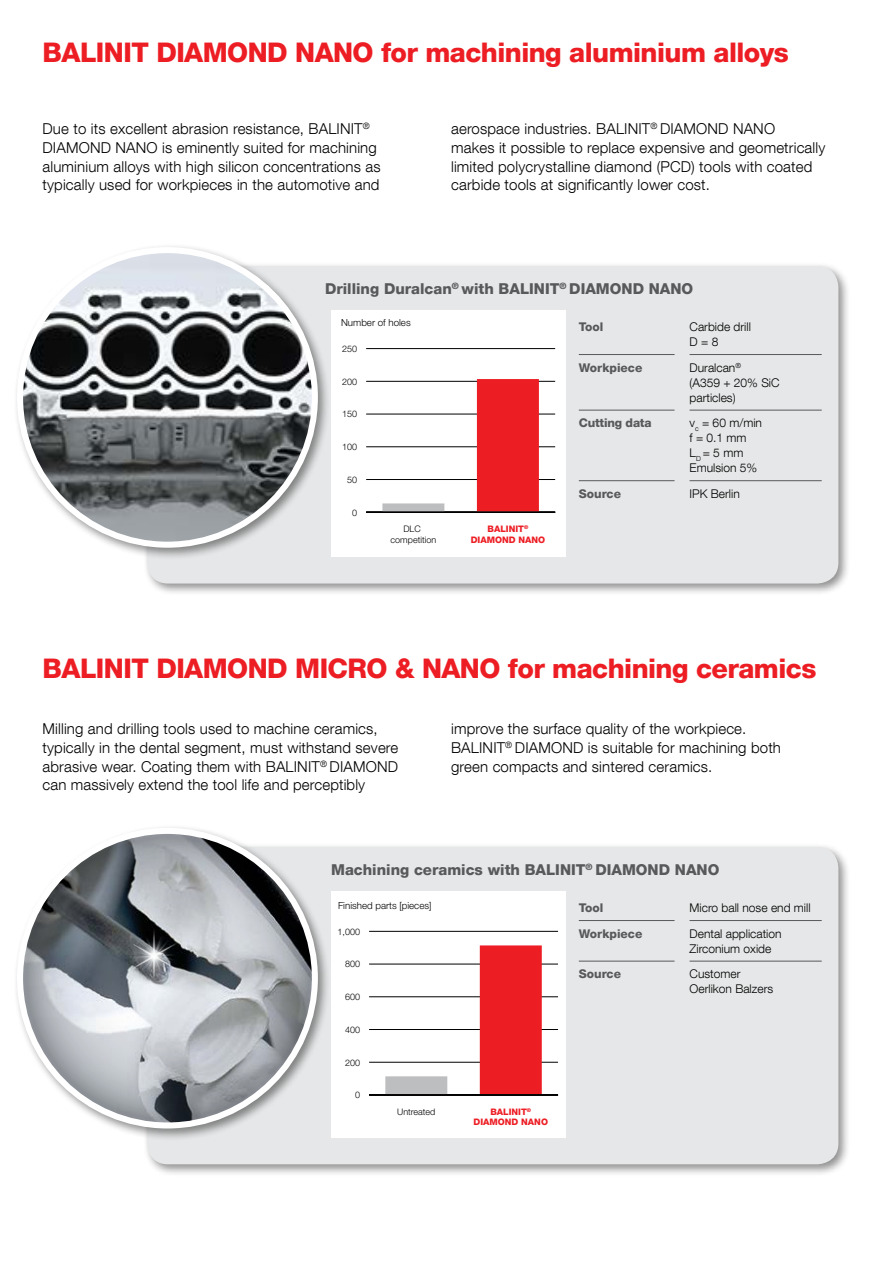
<style>
.page{position:relative;width:881px;height:1263px;background:#fff}
.page>*{position:absolute;margin:0;border:0;box-sizing:border-box;transform-origin:0 0}
.t1{font:800 27px "Helvetica Neue LT Com";letter-spacing:-.02em;color:#ed1d24}
.t2{font:300 15px/18.8px "Helvetica Neue LT Com";letter-spacing:.01em;color:#000}
.t3{font:800 15px "Helvetica Neue LT Com";color:#58595b}
.t4{font:300 12px/15px "Helvetica Neue LT Com";color:#000}
.t5{font:800 12px "Helvetica Neue LT Com";color:#58595b}
.t6{font:300 9.75px "Helvetica Neue LT Com";color:#000}
.t7{font:300 9px/10.8px "Helvetica Neue LT Com";color:#000;text-align:center}
.t8{font:800 9px/10.8px "Helvetica Neue LT Com";color:#ed1d24;text-align:center}
</style>
<div class="page">
<div style="left:142px;top:842px;width:708px;height:335px;background:#000;opacity:.44"></div>
<div style="left:147px;top:847px;width:691px;height:317px;background:#e6e7e8;border-radius:21px"></div>
<div style="left:330px;top:891px;width:235px;height:246px;background:#fff"></div>
<hr style="left:369px;top:1062px;width:189px;height:1px;background:#000">
<hr style="left:369px;top:1029px;width:189px;height:1px;background:#000">
<hr style="left:369px;top:996px;width:189px;height:1px;background:#000">
<hr style="left:369px;top:964px;width:189px;height:1px;background:#000">
<hr style="left:369px;top:931px;width:189px;height:1px;background:#000">
<div style="left:479px;top:945px;width:62px;height:149px;background:#ed1d24;border:2px solid #ed1d24"></div>
<div style="left:385px;top:1076px;width:62px;height:18px;background:#bcbec0;border:2px solid #bcbec0"></div>
<hr style="left:369px;top:1094px;width:189px;height:2px;background:#000">
<hr style="left:578px;top:920px;width:96px;height:1px;background:#58595b">
<hr style="left:689px;top:920px;width:132px;height:1px;background:#58595b">
<hr style="left:578px;top:961px;width:96px;height:1px;background:#58595b">
<hr style="left:689px;top:961px;width:132px;height:1px;background:#58595b">
<div style="left:142px;top:262px;width:708px;height:334px;background:#000;opacity:.44"></div>
<div style="left:147px;top:266px;width:691px;height:317px;background:#e6e7e8;border-radius:21px"></div>
<div style="left:331px;top:310px;width:234px;height:246px;background:#fff"></div>
<hr style="left:366px;top:479px;width:189px;height:1px;background:#000">
<hr style="left:366px;top:446px;width:189px;height:1px;background:#000">
<hr style="left:366px;top:414px;width:189px;height:1px;background:#000">
<hr style="left:366px;top:381px;width:189px;height:1px;background:#000">
<hr style="left:366px;top:348px;width:189px;height:1px;background:#000">
<div style="left:476px;top:379px;width:62px;height:132px;background:#ed1d24;border:2px solid #ed1d24"></div>
<div style="left:382px;top:503px;width:62px;height:8px;background:#bcbec0;border:2px solid #bcbec0"></div>
<hr style="left:366px;top:511px;width:189px;height:2px;background:#000">
<hr style="left:578px;top:354px;width:96px;height:1px;background:#58595b">
<hr style="left:689px;top:354px;width:132px;height:1px;background:#58595b">
<hr style="left:578px;top:410px;width:96px;height:1px;background:#58595b">
<hr style="left:689px;top:410px;width:132px;height:1px;background:#58595b">
<hr style="left:578px;top:480px;width:96px;height:1px;background:#58595b">
<hr style="left:689px;top:480px;width:132px;height:1px;background:#58595b">
<div style="left:13px;top:243px;width:318px;height:318px;background:#000;opacity:.44"></div>
<img style="left:20px;top:250px;width:295px;height:295px;border-radius:147px">
<div style="left:13px;top:824px;width:318px;height:317px;background:#000;opacity:.44"></div>
<img style="left:20px;top:831px;width:295px;height:294px">
<img style="left:120px;top:923px;width:67px;height:67px">
<h1 class="t1" style="left:43px;top:36px;width:747px">BALINIT DIAMOND NANO for machining aluminium alloys</h1>
<p class="t2" style="left:43px;top:119px;width:339px">Due to its excellent abrasion resistance, BALINIT<sup>® </sup>DIAMOND NANO is eminently suited for machining aluminium alloys with high silicon concentrations as typically used for workpieces in the automotive and</p>
<p class="t2" style="left:451px;top:119px;width:375px">aerospace industries. BALINIT<sup>®</sup> DIAMOND NANO<br>makes it possible to replace expensive and geometrically limited polycrystalline diamond (PCD) tools with coated carbide tools at significantly lower cost.</p>
<p class="t3" style="left:325px;top:280px;width:369px">Drilling Duralcan<sup>®</sup> with BALINIT<sup>®</sup> DIAMOND NANO</p>
<p class="t5" style="left:578px;top:320px;width:26px">Tool</p>
<p class="t4" style="left:689px;top:319px;width:63px">Carbide drill<br>D = 8</p>
<p class="t5" style="left:578px;top:360px;width:65px">Workpiece</p>
<p class="t4" style="left:689px;top:360px;width:91px">Duralcan<sup>®<br></sup>(A359 + 20% SiC particles)</p>
<p class="t5" style="left:578px;top:416px;width:74px">Cutting data</p>
<p class="t4" style="left:689px;top:415px;width:74px">v<sub>c</sub> = 60 m/min f = 0.1 mm<br>L<sub>D</sub> = 5 mm<br>Emulsion 5%</p>
<p class="t5" style="left:578px;top:486px;width:44px">Source</p>
<p class="t4" style="left:689px;top:486px;width:52px">IPK Berlin</p>
<p class="t6" style="left:341px;top:316px;width:71px">Number of holes</p>
<p class="t7" style="left:342px;top:343px;width:17px">250</p>
<p class="t7" style="left:342px;top:376px;width:17px">200</p>
<p class="t7" style="left:342px;top:409px;width:17px">150</p>
<p class="t7" style="left:342px;top:441px;width:17px">100</p>
<p class="t7" style="left:347px;top:474px;width:12px">50</p>
<p class="t7" style="left:352px;top:507px;width:7px">0</p>
<p class="t7" style="left:390px;top:523px;width:47px">DLC competition</p>
<p class="t8" style="left:470px;top:523px;width:76px">BALINIT<sup>®<br></sup>DIAMOND NANO</p>
<h1 class="t1" style="left:43px;top:652px;width:775px">BALINIT DIAMOND MICRO &amp; NANO for machining ceramics</h1>
<p class="t2" style="left:43px;top:719px;width:357px">Milling and drilling tools used to machine ceramics, typically in the dental segment, must withstand severe abrasive wear. Coating them with BALINIT<sup>®</sup> DIAMOND can massively extend the tool life and perceptibly</p>
<p class="t2" style="left:451px;top:719px;width:331px">improve the surface quality of the workpiece.<br>BALINIT<sup>®</sup> DIAMOND is suitable for machining both green compacts and sintered ceramics.</p>
<p class="t3" style="left:331px;top:861px;width:389px">Machining ceramics with BALINIT<sup>®</sup> DIAMOND NANO</p>
<p class="t5" style="left:578px;top:901px;width:26px">Tool</p>
<p class="t4" style="left:689px;top:900px;width:122px">Micro ball nose end mill</p>
<p class="t5" style="left:578px;top:926px;width:65px">Workpiece</p>
<p class="t4" style="left:689px;top:925px;width:94px">Dental application<br>Zirconium oxide</p>
<p class="t5" style="left:578px;top:967px;width:44px">Source</p>
<p class="t4" style="left:689px;top:966px;width:85px">Customer<br>Oerlikon Balzers</p>
<p class="t6" style="left:338px;top:899px;width:95px">Finished parts [pieces]</p>
<p class="t7" style="left:337px;top:926px;width:24px">1,000</p>
<p class="t7" style="left:345px;top:958px;width:17px">800</p>
<p class="t7" style="left:345px;top:991px;width:17px">600</p>
<p class="t7" style="left:345px;top:1024px;width:17px">400</p>
<p class="t7" style="left:345px;top:1057px;width:17px">200</p>
<p class="t7" style="left:355px;top:1089px;width:7px">0</p>
<p class="t7" style="left:397px;top:1106px;width:40px">Untreated</p>
<p class="t8" style="left:473px;top:1106px;width:76px">BALINIT<sup>®<br></sup>DIAMOND NANO</p>
</div>
